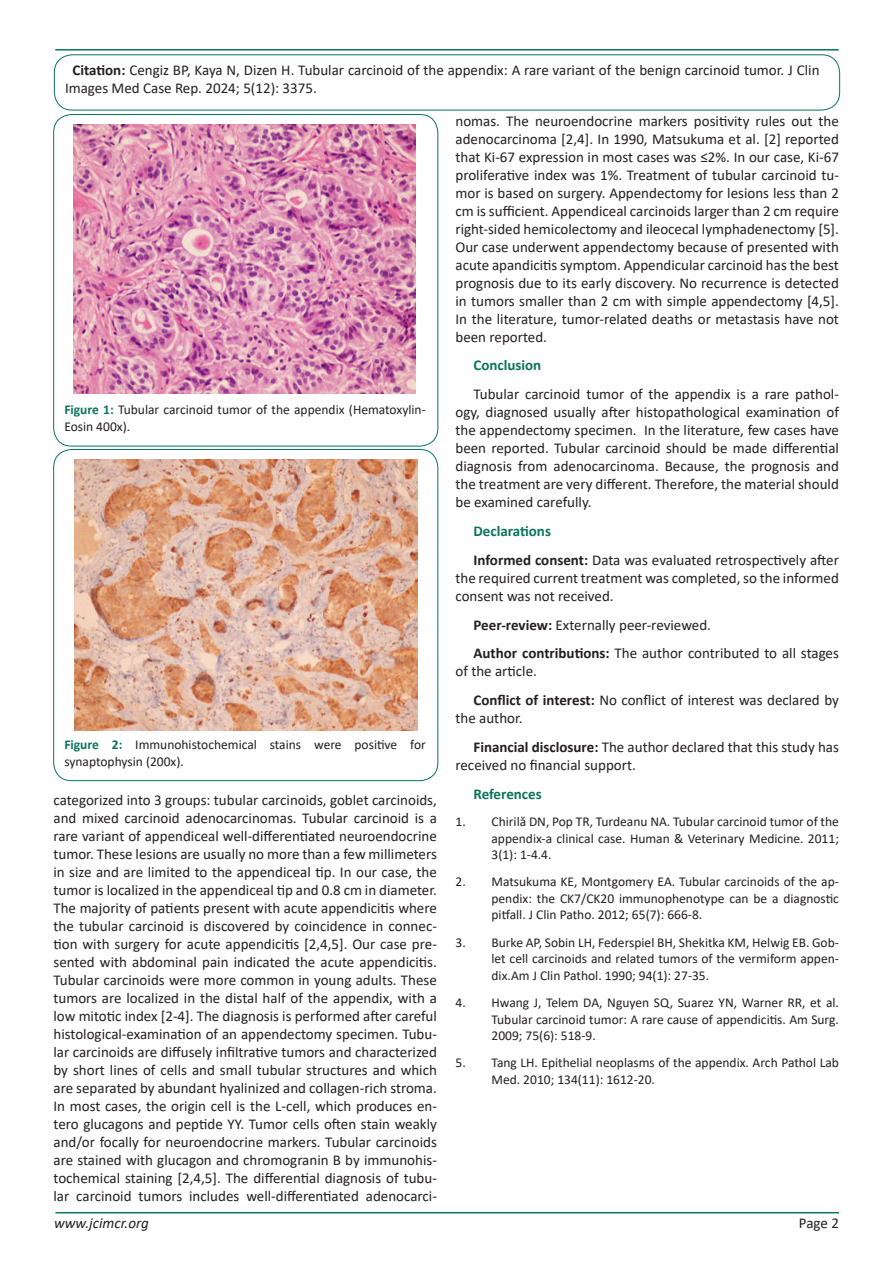
<style>
.page{position:relative;width:893px;height:1263px;background:#fff}
.page>*{position:absolute;margin:0;border:0;box-sizing:border-box;transform-origin:0 0}
.t1{font:15px/18px "Calibri";color:#231f20}
.t2{font:700 15px "Calibri";color:#0a755b}
.t3{font:italic 15px "Calibri";color:#231f20}
.t4{font:13.5px/16.5px "Calibri";color:#231f20;text-align:justify}
.s1{font-weight:700}
.s2{font-weight:700;color:#0a755b}
</style>
<div class="page">
<hr style="left:55px;top:1212px;width:784px;height:1px;background:#0a755b">
<hr style="left:55px;top:49px;width:784px;height:2px;background:#0a755b">
<div style="left:54px;top:55px;width:786px;height:55px;border:1px solid #0a755b;border-radius:18px"></div>
<div style="left:53px;top:114px;width:385px;height:332px;border:1px solid #0a755b;border-radius:18px"></div>
<img style="left:74px;top:124px;width:341px;height:270px">
<div style="left:53px;top:449px;width:385px;height:332px;border:1px solid #0a755b;border-radius:18px"></div>
<img style="left:75px;top:459px;width:343px;height:271px">
<p class="t1" style="left:65px;top:61px;width:756px;text-indent:8px"><span class="s1">Citation:</span> Cengiz BP, Kaya N, Dizen H. Tubular carcinoid of the appendix: A rare variant of the benign carcinoid tumor. J Clin<br>Images Med Case Rep. 2024; 5(12): 3375.</p>
<p class="t4" style="left:64px;top:401px;width:363px"><span class="s2">Figure 1:</span> Tubular carcinoid tumor of the appendix (Hematoxylin-<br>Eosin 400x).</p>
<p class="t4" style="left:64px;top:736px;width:363px"><span class="s2">Figure 2:</span> Immunohistochemical stains were positive for synaptophysin (200x).</p>
<p class="t1" style="left:53px;top:790px;width:385px;text-align:justify">categorized into 3 groups: tubular carcinoids, goblet carcinoids, and mixed carcinoid adenocarcinomas. Tubular carcinoid is a rare variant of appendiceal well-differentiated neuroendocrine tumor. These lesions are usually no more than a few millimeters in size and are limited to the appendiceal tip. In our case, the tumor is localized in the appendiceal tip and 0.8 cm in diameter.<br>The majority of patients present with acute appendicitis where the tubular carcinoid is discovered by coincidence in connec&shy;tion with surgery for acute appendicitis [2,4,5]. Our case pre&shy;sented with abdominal pain indicated the acute appendicitis.<br>Tubular carcinoids were more common in young adults. These tumors are localized in the distal half of the appendix, with a low mitotic index [2-4]. The diagnosis is performed after careful histological-examination of an appendectomy specimen. Tubu&shy;lar carcinoids are diffusely infiltrative tumors and characterized by short lines of cells and small tubular structures and which are separated by abundant hyalinized and collagen-rich stroma.<br>In most cases, the origin cell is the L-cell, which produces en&shy;tero glucagons and peptide YY. Tumor cells often stain weakly and/or focally for neuroendocrine markers. Tubular carcinoids are stained with glucagon and chromogranin B by immunohis&shy;tochemical staining [2,4,5]. The differential diagnosis of tubu&shy;lar carcinoid tumors includes well-differentiated adenocarci-</p>
<p class="t1" style="left:455px;top:111px;width:385px;text-align:justify">nomas. The neuroendocrine markers positivity rules out the adenocarcinoma [2,4]. In 1990, Matsukuma et al. [2] reported that Ki-67 expression in most cases was ≤2%. In our case, Ki-67 proliferative index was 1%. Treatment of tubular carcinoid tu&shy;mor is based on surgery. Appendectomy for lesions less than 2 cm is sufficient. Appendiceal carcinoids larger than 2 cm require right-sided hemicolectomy and ileocecal lymphadenectomy [5].<br>Our case underwent appendectomy because of presented with acute apandicitis symptom. Appendicular carcinoid has the best prognosis due to its early discovery. No recurrence is detected in tumors smaller than 2 cm with simple appendectomy [4,5].<br>In the literature, tumor-related deaths or metastasis have not been reported.</p>
<p class="t2" style="left:473px;top:355px;width:69px">Conclusion</p>
<p class="t1" style="left:455px;top:385px;width:385px;text-align:justify;text-indent:18px">Tubular carcinoid tumor of the appendix is a rare pathol&shy;ogy, diagnosed usually after histopathological examination of the appendectomy specimen. In the literature, few cases have been reported. Tubular carcinoid should be made differential diagnosis from adenocarcinoma. Because, the prognosis and the treatment are very different. Therefore, the material should be examined carefully.</p>
<p class="t2" style="left:473px;top:520px;width:79px">Declarations</p>
<p class="t1" style="left:455px;top:550px;width:385px;text-align:justify;text-indent:18px"><span class="s1">Informed consent:</span> Data was evaluated retrospectively after the required current treatment was completed, so the informed consent was not received.</p>
<p class="t1" style="left:473px;top:615px;width:239px"><span class="s1">Peer-review:</span> Externally peer-reviewed.</p>
<p class="t1" style="left:455px;top:644px;width:385px;text-indent:18px"><span class="s1">Author contributions:</span> The author contributed to all stages of the article.</p>
<p class="t1" style="left:455px;top:691px;width:385px;text-indent:18px"><span class="s1">Conflict of interest:</span> No conflict of interest was declared by the author.</p>
<p class="t1" style="left:455px;top:738px;width:385px;text-indent:18px"><span class="s1">Financial disclosure:</span> The author declared that this study has received no financial support.</p>
<p class="t2" style="left:473px;top:783px;width:70px">References</p>
<p class="t4" style="left:491px;top:813px;width:349px;text-indent:-36px">1. Chirilă DN, Pop TR, Turdeanu NA. Tubular carcinoid tumor of the appendix-a clinical case. Human &amp; Veterinary Medicine. 2011; 3(1): 1-4.4.</p>
<p class="t4" style="left:491px;top:873px;width:349px;text-indent:-36px">2. Matsukuma KE, Montgomery EA. Tubular carcinoids of the ap&shy;pendix: the CK7/CK20 immunophenotype can be a diagnostic pitfall. J Clin Patho. 2012; 65(7): 666-8.</p>
<p class="t4" style="left:491px;top:934px;width:349px;text-indent:-36px">3. Burke AP, Sobin LH, Federspiel BH, Shekitka KM, Helwig EB. Gob&shy;let cell carcinoids and related tumors of the vermiform appen&shy;dix.Am J Clin Pathol. 1990; 94(1): 27-35.</p>
<p class="t4" style="left:491px;top:994px;width:349px;text-indent:-36px">4. Hwang J, Telem DA, Nguyen SQ, Suarez YN, Warner RR, et al.<br>Tubular carcinoid tumor: A rare cause of appendicitis. Am Surg.<br>2009; 75(6): 518-9.</p>
<p class="t4" style="left:491px;top:1054px;width:349px;text-indent:-36px">5. Tang LH. Epithelial neoplasms of the appendix. Arch Pathol Lab<br>Med. 2010; 134(11): 1612-20.</p>
<p class="t3" style="left:54px;top:1212px;width:96px">www.jcimcr.org</p>
<p class="t1" style="left:799px;top:1213px;width:42px">Page 2</p>
</div>
